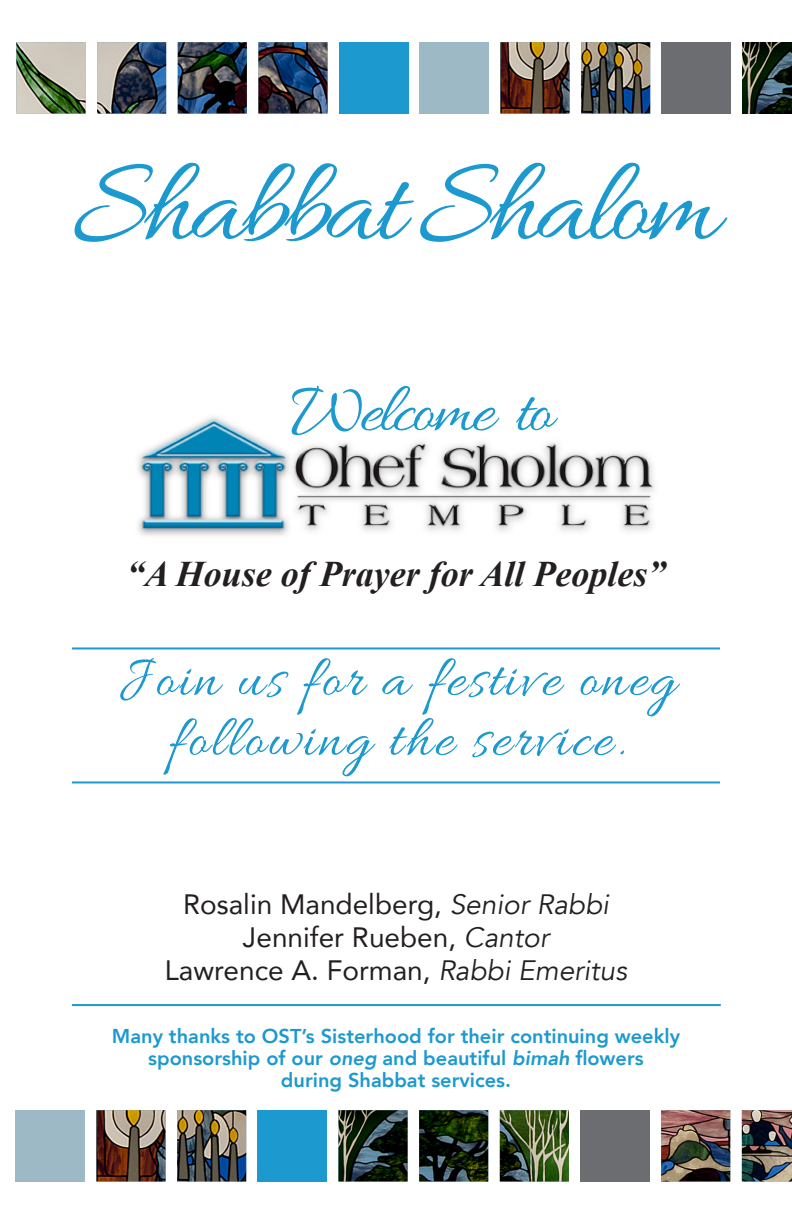
<style>
.page{position:relative;width:792px;height:1224px;background:#fff}
.page>*{position:absolute;margin:0;border:0;box-sizing:border-box;transform-origin:0 0}
.t1{font:124px "Allura";letter-spacing:-.05em;color:#1c99cf}
.t2{font:72px "Allura";letter-spacing:-.05em;color:#1c99cf}
.t3{font:60px/60px "Allura";letter-spacing:.04em;color:#1c99cf;text-align:center}
.t4{font:italic 700 36px "Times New Roman";color:#231f20}
.t5{font:28px "Avenir";color:#231f20}
.t6{font:800 20px/22px "Avenir";color:#1c99cf;text-align:center}
.s1{font-style:italic}
</style>
<div class="page">
<img style="left:16px;top:42px;width:312px;height:72px">
<div style="left:339px;top:42px;width:69px;height:71px;background:#1c99cf"></div>
<div style="left:420px;top:42px;width:69px;height:71px;background:#9cb9c5"></div>
<img style="left:500px;top:42px;width:150px;height:72px">
<div style="left:662px;top:42px;width:69px;height:71px;background:#6c6d70"></div>
<img style="left:742px;top:42px;width:50px;height:72px">
<img style="left:138px;top:417px;width:517px;height:119px">
<hr style="left:72px;top:781px;width:648px;height:2px;background:#1c99cf">
<hr style="left:72px;top:647px;width:648px;height:2px;background:#1c99cf">
<div style="left:16px;top:1110px;width:69px;height:71px;background:#9cb9c5"></div>
<img style="left:96px;top:1110px;width:150px;height:71px">
<div style="left:258px;top:1110px;width:69px;height:71px;background:#1c99cf"></div>
<img style="left:338px;top:1110px;width:231px;height:71px">
<div style="left:581px;top:1110px;width:69px;height:71px;background:#6c6d70"></div>
<img style="left:661px;top:1110px;width:131px;height:71px">
<hr style="left:72px;top:1004px;width:649px;height:2px;background:#1c99cf">
<p class="t1" style="left:73px;top:137px;width:648px">Shabbat Shalom</p>
<p class="t2" style="left:291px;top:371px;width:264px">Welcome to</p>
<p class="t4" style="left:127px;top:549px;width:540px">“A House of Prayer for All Peoples”</p>
<p class="t3" style="left:118px;top:653px;width:559px">Join us for a festive oneg following the service.</p>
<p class="t5" style="left:183px;top:882px;width:427px">Rosalin Mandelberg, <span class="s1">Senior Rabbi</span></p>
<p class="t5" style="left:243px;top:915px;width:308px">Jennifer Rueben, <span class="s1">Cantor</span></p>
<p class="t5" style="left:165px;top:948px;width:464px">Lawrence A. Forman, <span class="s1">Rabbi Emeritus</span></p>
<p class="t6" style="left:112px;top:1025px;width:570px">Many thanks to OST’s Sisterhood for their continuing weekly sponsorship of our <span class="s1">oneg</span> and beautiful <span class="s1">bimah</span> flowers<br>during Shabbat services.</p>
</div>
